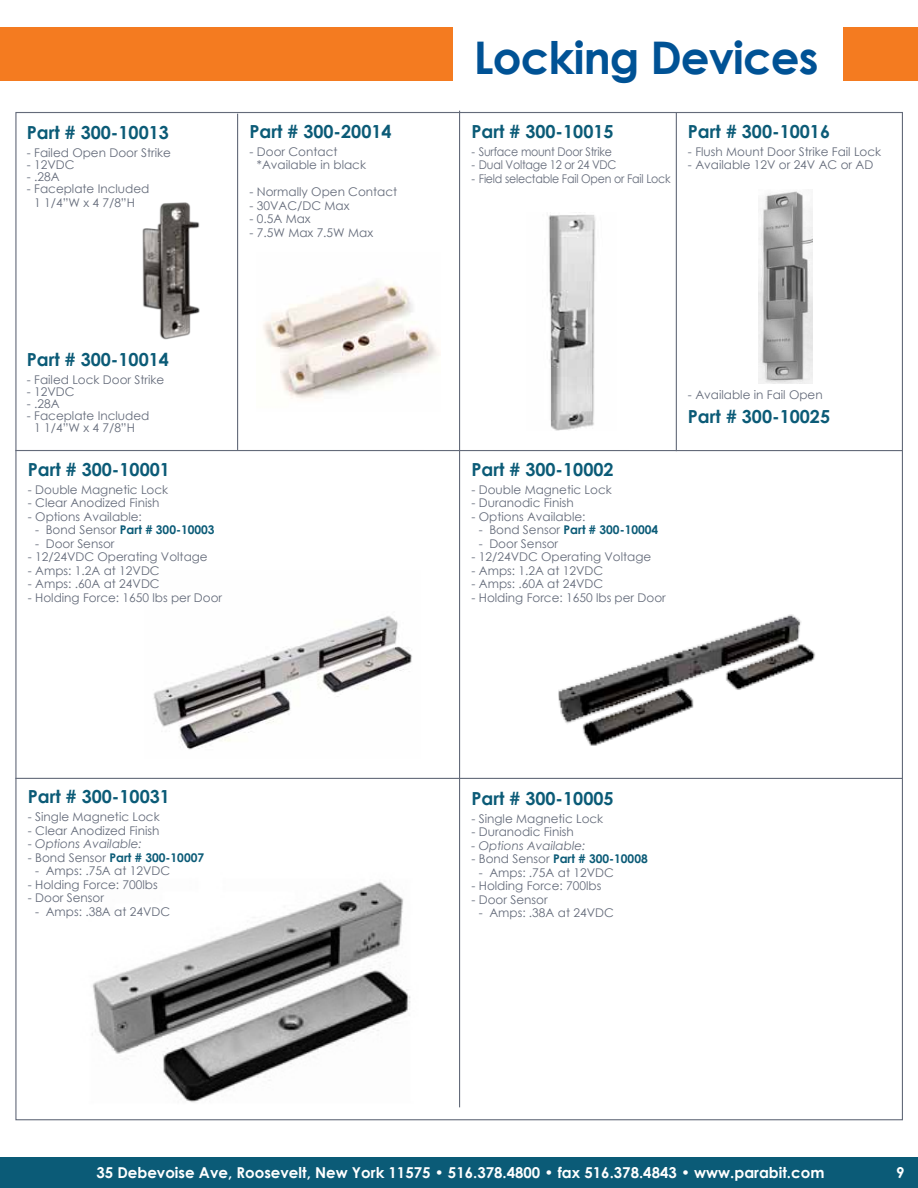
<style>
.page{position:relative;width:918px;height:1188px;background:#fff}
.page>*{position:absolute;margin:0;border:0;box-sizing:border-box;transform-origin:0 0}
.t1{font:700 45px "Century Gothic";letter-spacing:-.02em;color:#005295}
.t2{font:700 18px "Century Gothic";color:#0b5b77}
.t3{font:700 15px "Century Gothic";color:#fff}
.t4{font:12px/13.5px "Century Gothic";color:#646b7a;text-align:center}
.t5{font:700 12px "Century Gothic";color:#0b5b77}
.t6{font:12px "Century Gothic";letter-spacing:-.02em;color:#646b7a;scale:.92 1}
.t7{font:italic 12px "Century Gothic";color:#646b7a}
.s1{font-weight:400;color:#646b7a}
.s2{font-style:normal}
</style>
<div class="page">
<div style="left:0;top:1157px;width:918px;height:31px;background:#0b5b77"></div>
<img style="left:153px;top:616px;width:259px;height:134px">
<img style="left:92px;top:882px;width:319px;height:221px">
<hr style="left:15px;top:450px;width:888px;height:1px;background:#646b7a">
<hr style="left:15px;top:778px;width:888px;height:1px;background:#646b7a">
<img style="left:263px;top:281px;width:177px;height:118px">
<img style="left:142px;top:202px;width:58px;height:138px">
<hr style="left:676px;top:112px;width:1px;height:339px;background:#646b7a">
<hr style="left:459px;top:111px;width:1px;height:996px;background:#646b7a">
<hr style="left:237px;top:114px;width:1px;height:336px;background:#646b7a">
<img style="left:759px;top:191px;width:53px;height:192px">
<img style="left:548px;top:214px;width:48px;height:217px">
<img style="left:559px;top:614px;width:256px;height:132px">
<div style="left:0;top:27px;width:452px;height:54px;background:#f47b20"></div>
<div style="left:844px;top:27px;width:74px;height:54px;background:#f47b20"></div>
<h2 class="t2" style="left:27px;top:119px;width:144px">Part # 300-10013</h2>
<p class="t4" style="left:27px;top:146px;width:146px">- Failed Open Door Strike</p>
<p class="t4" style="left:27px;top:158px;width:49px">- 12VDC</p>
<p class="t4" style="left:27px;top:170px;width:34px">- .28A</p>
<p class="t4" style="left:27px;top:182px;width:124px">- Faceplate Included<br>1 1/4”W x 4 7/8”H</p>
<h2 class="t2" style="left:249px;top:117px;width:144px">Part # 300-20014</h2>
<p class="t4" style="left:257px;top:144px;width:111px;text-align:left;text-indent:-8px">- Door Contact *Available in black</p>
<p class="t4" style="left:249px;top:185px;width:149px">- Normally Open Contact</p>
<p class="t4" style="left:249px;top:198px;width:102px">- 30VAC/DC Max</p>
<p class="t4" style="left:249px;top:212px;width:63px">- 0.5A Max</p>
<p class="t4" style="left:249px;top:225px;width:125px">- 7.5W Max 7.5W Max</p>
<h2 class="t2" style="left:27px;top:345px;width:144px">Part # 300-10014</h2>
<p class="t4" style="left:27px;top:372px;width:139px">- Failed Lock Door Strike</p>
<p class="t4" style="left:27px;top:384px;width:49px">- 12VDC</p>
<p class="t4" style="left:27px;top:396px;width:34px">- .28A</p>
<p class="t4" style="left:27px;top:409px;width:124px;line-height:12px">- Faceplate Included<br>1 1/4”W x 4 7/8”H</p>
<h2 class="t2" style="left:28px;top:456px;width:144px">Part # 300-10001</h2>
<p class="t4" style="left:28px;top:483px;width:142px">- Double Magnetic Lock</p>
<p class="t4" style="left:28px;top:496px;width:133px">- Clear Anodized Finish</p>
<p class="t4" style="left:28px;top:510px;width:116px">- Options Available:</p>
<p class="t5" style="left:35px;top:521px;width:181px"><span class="s1">- Bond Sensor</span> Part # 300-10003</p>
<p class="t4" style="left:35px;top:537px;width:81px">- Door Sensor</p>
<p class="t4" style="left:28px;top:550px;width:181px">- 12/24VDC Operating Voltage</p>
<p class="t4" style="left:28px;top:564px;width:133px">- Amps: 1.2A at 12VDC</p>
<p class="t4" style="left:28px;top:577px;width:133px">- Amps: .60A at 24VDC</p>
<p class="t4" style="left:28px;top:591px;width:196px">- Holding Force: 1650 lbs per Door</p>
<h2 class="t2" style="left:28px;top:783px;width:144px">Part # 300-10031</h2>
<p class="t4" style="left:28px;top:810px;width:133px">- Single Magnetic Lock</p>
<p class="t4" style="left:28px;top:824px;width:133px">- Clear Anodized Finish</p>
<p class="t7" style="left:28px;top:836px;width:116px"><span class="s2">-</span> Options Available:</p>
<p class="t5" style="left:28px;top:848px;width:178px"><span class="s1">- Bond Sensor</span> Part # 300-10007</p>
<p class="t4" style="left:35px;top:864px;width:136px">- Amps: .75A at 12VDC</p>
<p class="t4" style="left:28px;top:878px;width:131px">- Holding Force: 700lbs</p>
<p class="t4" style="left:28px;top:891px;width:78px">- Door Sensor</p>
<p class="t4" style="left:35px;top:905px;width:136px">- Amps: .38A at 24VDC</p>
<h1 class="t1" style="left:474px;top:24px;width:346px">Locking Devices</h1>
<h2 class="t2" style="left:471px;top:117px;width:144px">Part # 300-10015</h2>
<p class="t6" style="left:471px;top:143px;width:154px">- Surface mount Door Strike</p>
<p class="t6" style="left:471px;top:156px;width:159px">- Dual Voltage 12 or 24 VDC</p>
<p class="t6" style="left:471px;top:170px;width:218px">- Field selectable Fail Open or Fail Lock</p>
<h2 class="t2" style="left:688px;top:117px;width:144px">Part # 300-10016</h2>
<p class="t4" style="left:688px;top:144px;width:195px">- Flush Mount Door Strike Fail Lock</p>
<p class="t4" style="left:688px;top:158px;width:187px">- Available 12V or 24V AC or AD</p>
<h2 class="t2" style="left:471px;top:456px;width:144px">Part # 300-10002</h2>
<p class="t4" style="left:471px;top:483px;width:142px">- Double Magnetic Lock</p>
<p class="t4" style="left:471px;top:496px;width:104px">- Duranodic Finish</p>
<p class="t4" style="left:471px;top:510px;width:116px">- Options Available:</p>
<p class="t5" style="left:479px;top:521px;width:181px"><span class="s1">- Bond Sensor</span> Part # 300-10004</p>
<p class="t4" style="left:479px;top:537px;width:81px">- Door Sensor</p>
<p class="t4" style="left:471px;top:550px;width:181px">- 12/24VDC Operating Voltage</p>
<p class="t4" style="left:471px;top:564px;width:133px">- Amps: 1.2A at 12VDC</p>
<p class="t4" style="left:471px;top:577px;width:133px">- Amps: .60A at 24VDC</p>
<p class="t4" style="left:471px;top:591px;width:196px">- Holding Force: 1650 lbs per Door</p>
<p class="t4" style="left:688px;top:387px;width:136px">- Available in Fail Open</p>
<h2 class="t2" style="left:688px;top:402px;width:144px">Part # 300-10025</h2>
<h2 class="t2" style="left:471px;top:785px;width:144px">Part # 300-10005</h2>
<p class="t4" style="left:471px;top:812px;width:133px">- Single Magnetic Lock</p>
<p class="t4" style="left:471px;top:825px;width:104px">- Duranodic Finish</p>
<p class="t7" style="left:471px;top:837px;width:116px">- Options Available:</p>
<p class="t5" style="left:471px;top:850px;width:178px"><span class="s1">- Bond Sensor</span> Part # 300-10008</p>
<p class="t4" style="left:479px;top:866px;width:136px">- Amps: .75A at 12VDC</p>
<p class="t4" style="left:471px;top:879px;width:131px">- Holding Force: 700lbs</p>
<p class="t4" style="left:471px;top:893px;width:78px">- Door Sensor</p>
<p class="t4" style="left:479px;top:906px;width:136px">- Amps: .38A at 24VDC</p>
<p class="t3" style="left:96px;top:1161px;width:730px">35 Debevoise Ave, Roosevelt, New York 11575 • 516.378.4800 • fax 516.378.4843 • www.parabit.com</p>
<p class="t3" style="left:896px;top:1161px;width:10px">9</p>
</div>
